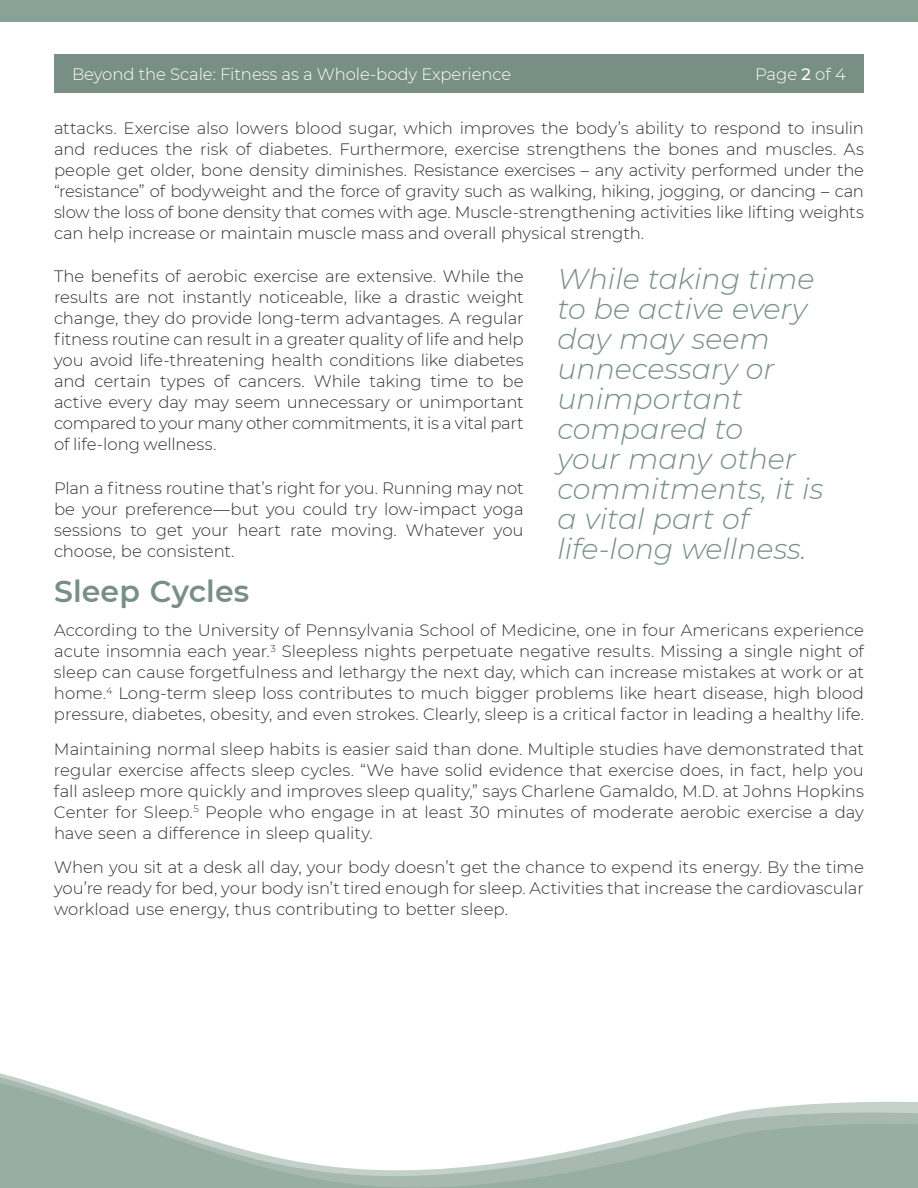
<style>
.page{position:relative;width:918px;height:1188px;background:#fff}
.page>*{position:absolute;margin:0;border:0;box-sizing:border-box;transform-origin:0 0}
.t1{font:600 30px "Montserrat";letter-spacing:.005em;color:#788f85}
.t2{font:italic 300 28.5px/30px "Montserrat";color:#788f85}
.t3{font:300 16.5px/21px "Montserrat";letter-spacing:-.005em;color:#323232;text-align:justify}
.t4{font:300 16.5px "Montserrat";letter-spacing:-.005em;color:#fff}
.s1{font-weight:500}
</style>
<div class="page">
<div style="left:0;top:0;width:918px;height:22px;background:#8aa296"></div>
<div style="left:54px;top:54px;width:810px;height:39px;background:#788f85"></div>
<svg style="left:0;top:1073px;width:918px;height:115px"></svg>
<p class="t4" style="left:72px;top:63px;width:441px">Beyond the Scale: Fitness as a Whole-body Experience</p>
<p class="t4" style="left:755px;top:63px;width:92px">Page <span class="s1">2</span> of 4</p>
<p class="t3" style="left:54px;top:117px;width:812px">attacks. Exercise also lowers blood sugar, which improves the body’s ability to respond to insulin and reduces the risk of diabetes. Furthermore, exercise strengthens the bones and muscles. As people get older, bone density diminishes. Resistance exercises – any activity performed under the “resistance” of bodyweight and the force of gravity such as walking, hiking, jogging, or dancing – can slow the loss of bone density that comes with age. Muscle-strengthening activities like lifting weights can help increase or maintain muscle mass and overall physical strength.</p>
<p class="t3" style="left:54px;top:265px;width:471px">The benefits of aerobic exercise are extensive. While the results are not instantly noticeable, like a drastic weight change, they do provide long-term advantages. A regular fitness routine can result in a greater quality of life and help you avoid life-threatening health conditions like diabetes and certain types of cancers. While taking time to be active every day may seem unnecessary or unimportant compared to your many other commitments, it is a vital part of life-long wellness.</p>
<p class="t3" style="left:54px;top:477px;width:471px">Plan a fitness routine that’s right for you. Running may not be your preference—but you could try low-impact yoga sessions to get your heart rate moving. Whatever you choose, be consistent.</p>
<h1 class="t1" style="left:54px;top:570px;width:197px">Sleep Cycles</h1>
<p class="t3" style="left:54px;top:619px;width:812px">According to the University of Pennsylvania School of Medicine, one in four Americans experience acute insomnia each year.<sup>3</sup> Sleepless nights perpetuate negative results. Missing a single night of sleep can cause forgetfulness and lethargy the next day, which can increase mistakes at work or at home.<sup>4</sup> Long-term sleep loss contributes to much bigger problems like heart disease, high blood pressure, diabetes, obesity, and even strokes. Clearly, sleep is a critical factor in leading a healthy life.</p>
<p class="t3" style="left:54px;top:738px;width:812px">Maintaining normal sleep habits is easier said than done. Multiple studies have demonstrated that regular exercise affects sleep cycles. “We have solid evidence that exercise does, in fact, help you fall asleep more quickly and improves sleep quality,” says Charlene Gamaldo, M.D. at Johns Hopkins Center for Sleep.<sup>5</sup> People who engage in at least 30 minutes of moderate aerobic exercise a day have seen a difference in sleep quality.</p>
<p class="t3" style="left:54px;top:856px;width:812px">When you sit at a desk all day, your body doesn’t get the chance to expend its energy. By the time you’re ready for bed, your body isn’t tired enough for sleep. Activities that increase the cardiovascular workload use energy, thus contributing to better sleep.</p>
<h2 class="t2" style="left:557px;top:263px;width:267px">While taking time to be active every day may seem unnecessary or unimportant compared to<br>your many other commitments, it is a vital part of life-long wellness.</h2>
</div>
